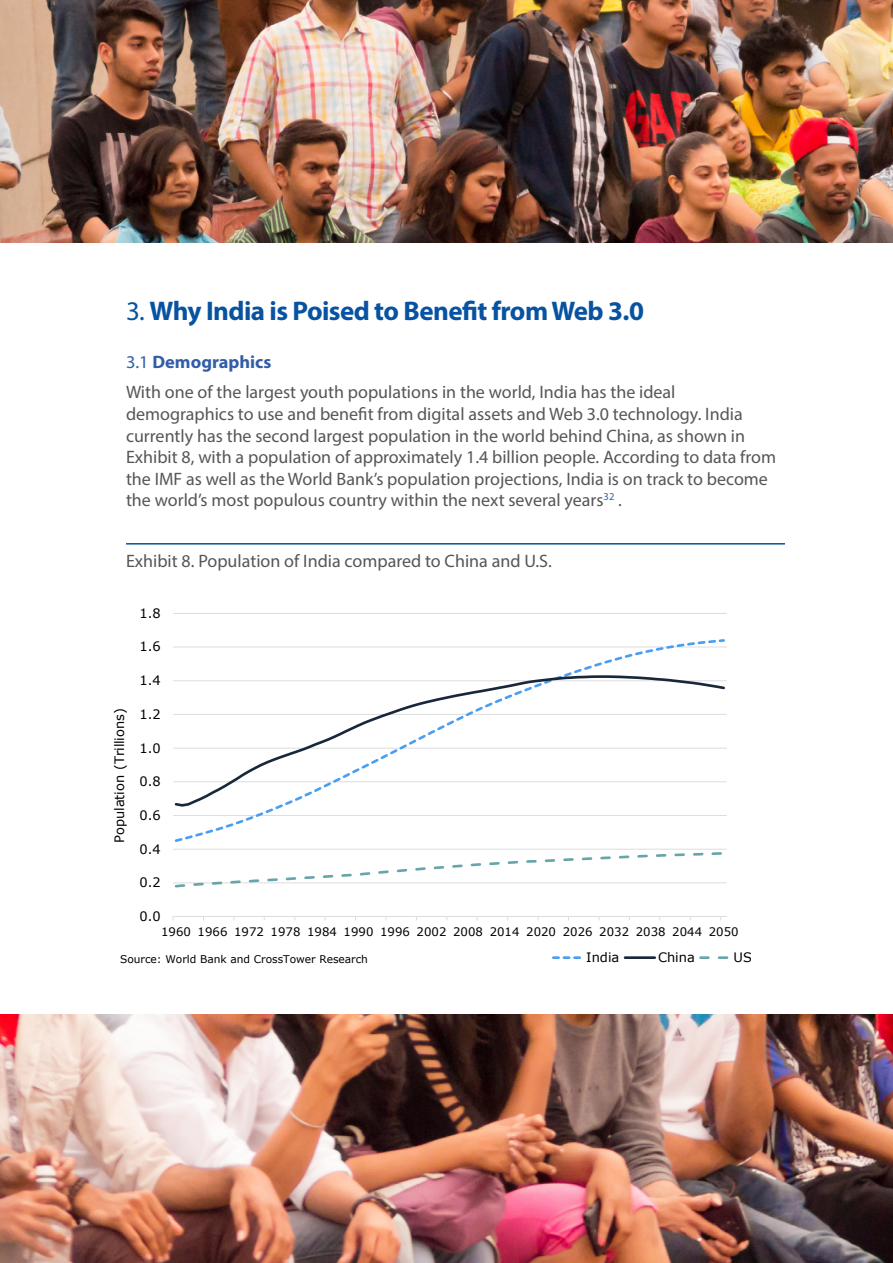
<style>
.page{position:relative;width:893px;height:1263px;background:#fff}
.page>*{position:absolute;margin:0;border:0;box-sizing:border-box;transform-origin:0 0}
.t1{font:700 27px "Myriad Pro";letter-spacing:-.02em;color:#0753a1}
.t2{font:18px/21.6px "Myriad Pro";color:#565659}
.t3{font:13.05px "Verdana";color:#000}
.t4{font:11.7px "Verdana";letter-spacing:.005em;color:#000}
.t5{font:10.65px "Verdana";color:#000}
.s1{font-weight:400}
.s2{color:#315ea7}
.s3{font-weight:700;color:#315ea7}
</style>
<div class="page">
<img style="left:0;top:0;width:893px;height:1263px">
<div style="left:0;top:243px;width:893px;height:770px;background:#fff"></div>
<svg style="left:172px;top:613px;width:557px;height:346px"></svg>
<hr style="left:126px;top:543px;width:659px;height:1px;background:#0753a1">
<h1 class="t1" style="left:126px;top:293px;width:519px"><span class="s1">3.</span> Why India is Poised to Benefit from Web 3.0</h1>
<p class="t2" style="left:126px;top:346px;width:551px;line-height:30.6px"><span class="s2">3.1</span> <span class="s3">Demographics<br></span>With one of the largest youth populations in the world, India has the ideal</p>
<p class="t2" style="left:126px;top:403px;width:652px">demographics to use and benefit from digital assets and Web 3.0 technology. India currently has the second largest population in the world behind China, as shown in Exhibit 8, with a population of approximately 1.4 billion people. According to data from the IMF as well as the World Bank’s population projections, India is on track to become the world’s most populous country within the next several years<sup>32</sup> .</p>
<p class="t2" style="left:126px;top:550px;width:427px">Exhibit 8. Population of India compared to China and U.S.</p>
<p class="t3" style="left:140px;top:605px;width:23px">1.8</p>
<p class="t3" style="left:140px;top:638px;width:23px">1.6</p>
<p class="t3" style="left:111px;top:843px;width:136px;rotate:-90deg">Population (Trillions)</p>
<p class="t3" style="left:140px;top:672px;width:23px">1.4</p>
<p class="t3" style="left:140px;top:706px;width:23px">1.2</p>
<p class="t3" style="left:140px;top:739px;width:23px">1.0</p>
<p class="t3" style="left:140px;top:773px;width:23px">0.8</p>
<p class="t3" style="left:140px;top:807px;width:23px">0.6</p>
<p class="t3" style="left:140px;top:840px;width:23px">0.4</p>
<p class="t3" style="left:140px;top:874px;width:23px">0.2</p>
<p class="t3" style="left:140px;top:908px;width:23px">0.0</p>
<p class="t4" style="left:161px;top:925px;width:579px">1960 1966 1972 1978 1984 1990 1996 2002 2008 2014 2020 2026 2032 2038 2044 2050</p>
<p class="t5" style="left:120px;top:952px;width:249px">Source: World Bank and CrossTower Research</p>
<p class="t3" style="left:586px;top:949px;width:35px">India</p>
<p class="t3" style="left:658px;top:949px;width:38px">China</p>
<p class="t3" style="left:734px;top:949px;width:20px">US</p>
</div>
